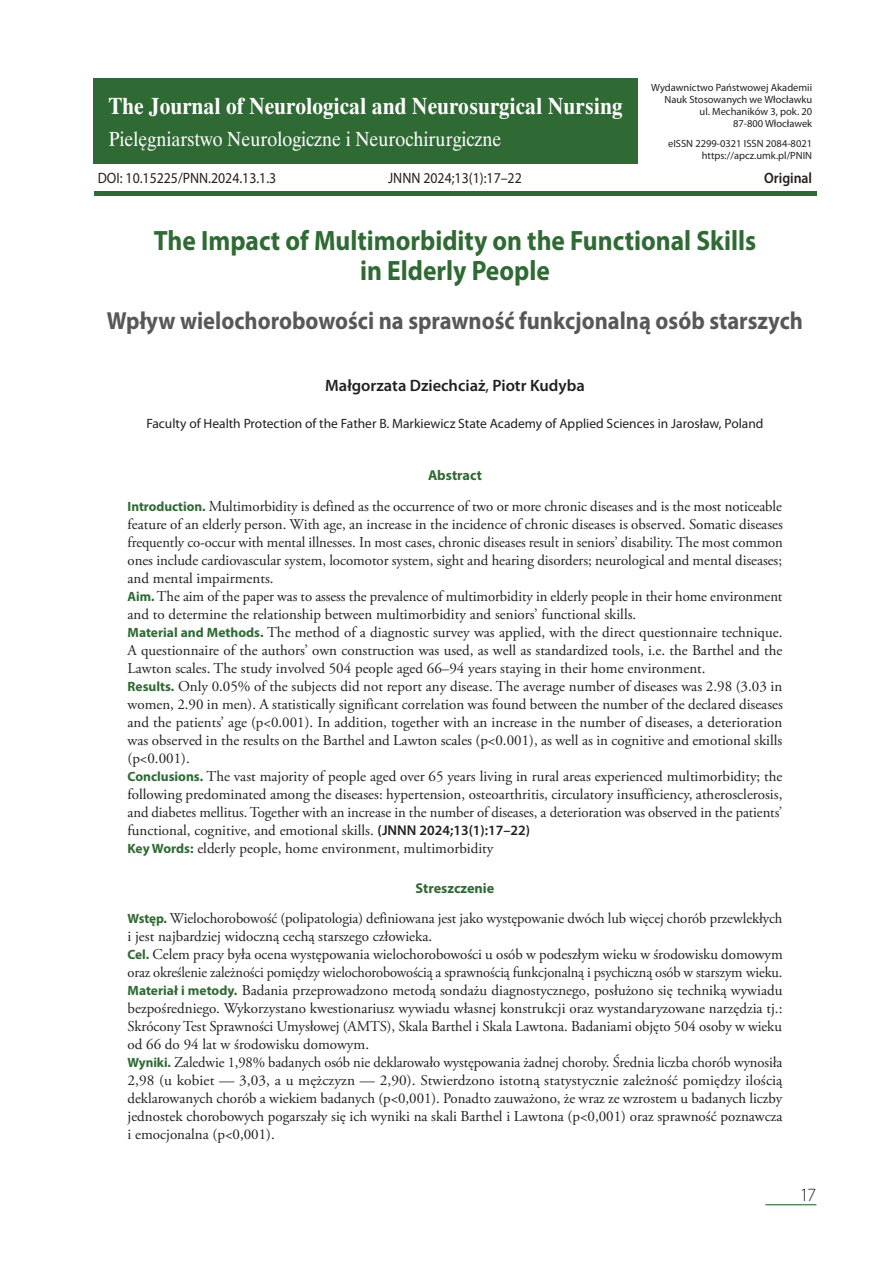
<style>
.page{position:relative;width:893px;height:1263px;background:#fff}
.page>*{position:absolute;margin:0;border:0;box-sizing:border-box;transform-origin:0 0}
.t1{font:700 28.05px/30.6px "Myriad Pro";color:#2f6a34;text-align:center;scale:.91 1}
.t2{font:700 24.75px "Myriad Pro";color:#57585a;scale:.91 1}
.t3{font:700 21px "Dutch 801 Rm PL";color:#fff;scale:.9 1}
.t4{font:19.5px "Dutch 801 Rm PL";color:#fff;scale:.9 1}
.t5{font:300 18.75px "Myriad Pro";color:#231f20}
.t6{font:600 16.5px "Myriad Pro";color:#231f20}
.t7{font:15px/18px "Adobe Garamond Pro";color:#231f20}
.t8{font:15px "Myriad Pro";color:#231f20;scale:.92 1}
.t9{font:600 15px "Myriad Pro";color:#231f20;scale:.92 1}
.t10{font:700 14.25px "Myriad Pro";color:#2f6a34}
.t11{font:13.5px "Myriad Pro";color:#231f20}
.t12{font:10.5px/12px "Myriad Pro";color:#231f20;text-align:right}
.s1{font-weight:400}
.s2{font-family:"Myriad Pro";font-weight:700;font-size:13.5px;color:#2f6a34}
.s3{font-family:"Myriad Pro";font-weight:600;font-size:14.25px}
</style>
<div class="page">
<hr style="left:765px;top:1204px;width:51px;height:1px;background:#2f6a34">
<div style="left:94px;top:79px;width:544px;height:85px;background:#2f6a34"></div>
<div style="left:94px;top:191px;width:722px;height:5px;background:#2f6a34"></div>
<p class="t12" style="left:651px;top:81px;width:162px">Wydawnictwo Państwowej Akademii<br>Nauk Stosowanych we Włocławku<br>ul. Mechaników 3, pok. 20<br>87-800 Włocławek</p>
<p class="t12" style="left:668px;top:138px;width:146px">eISSN 2299-0321 ISSN 2084-8021 https://apcz.umk.pl/PNIN</p>
<h3 class="t3" style="left:109px;top:91px;width:572px">The Journal of Neurological and Neurosurgical Nursing</h3>
<h3 class="t4" style="left:109px;top:126px;width:438px">Pielęgniarstwo Neurologiczne i Neurochirurgiczne</h3>
<p class="t8" style="left:98px;top:169px;width:196px">DOI: 10.15225/PNN.2024.13.1.3</p>
<p class="t8" style="left:388px;top:169px;width:147px">JNNN 2024;13(1):17–22</p>
<p class="t9" style="left:764px;top:168px;width:54px">Original</p>
<h1 class="t1" style="left:154px;top:224px;width:663px">The Impact of Multimorbidity on the Functional Skills in Elderly People</h1>
<h2 class="t2" style="left:107px;top:304px;width:766px">Wpływ wielochorobowości na sprawność funkcjonalną osób starszych</h2>
<p class="t6" style="left:325px;top:375px;width:261px">Małgorzata Dziechciaż<span class="s1">,</span> Piotr Kudyba</p>
<p class="t11" style="left:146px;top:416px;width:619px">Faculty of Health Protection of the Father B. Markiewicz State Academy of Applied Sciences in Jarosław, Poland</p>
<p class="t10" style="left:428px;top:466px;width:55px">Abstract</p>
<p class="t7" style="left:128px;top:498px;width:657px"><span class="s2">Introduction.</span> Multimorbidity is defined as the occurrence of two or more chronic diseases and is the most noticeable feature of an elderly person. With age, an increase in the incidence of chronic diseases is observed. Somatic diseases frequently co-occur with mental illnesses. In most cases, chronic diseases result in seniors’ disability. The most common ones include cardiovascular system, locomotor system, sight and hearing disorders; neurological and mental diseases; and mental impairments.<br><span class="s2">Aim.</span> The aim of the paper was to assess the prevalence of multimorbidity in elderly people in their home environment and to determine the relationship between multimorbidity and seniors’ functional skills.<br><span class="s2">Material and Methods.</span> The method of a diagnostic survey was applied, with the direct questionnaire technique.<br>A questionnaire of the authors’ own construction was used, as well as standardized tools, i.e. the Barthel and the Lawton scales. The study involved 504 people aged 66–94 years staying in their home environment.<br><span class="s2">Results.</span> Only 0.05% of the subjects did not report any disease. The average number of diseases was 2.98 (3.03 in women, 2.90 in men). A statistically significant correlation was found between the number of the declared diseases and the patients’ age (p&lt;0.001). In addition, together with an increase in the number of diseases, a deterioration was observed in the results on the Barthel and Lawton scales (p&lt;0.001), as well as in cognitive and emotional skills (p&lt;0.001).<br><span class="s2">Conclusions.</span> The vast majority of people aged over 65 years living in rural areas experienced multimorbidity; the following predominated among the diseases: hypertension, osteoarthritis, circulatory insufficiency, atherosclerosis, and diabetes mellitus. Together with an increase in the number of diseases, a deterioration was observed in the patients’ functional, cognitive, and emotional skills. <span class="s3">(JNNN 2024;13(1):17–22)<br></span><span class="s2">Key Words:</span> elderly people, home environment, multimorbidity</p>
<p class="t10" style="left:416px;top:878px;width:80px">Streszczenie</p>
<p class="t7" style="left:128px;top:910px;width:657px"><span class="s2">Wstęp.</span> Wielochorobowość (polipatologia) definiowana jest jako występowanie dwóch lub więcej chorób przewlekłych i jest najbardziej widoczną cechą starszego człowieka.<br><span class="s2">Cel.</span> Celem pracy była ocena występowania wielochorobowości u osób w podeszłym wieku w środowisku domowym oraz określenie zależności pomiędzy wielochorobowością a sprawnością funkcjonalną i psychiczną osób w starszym wieku.<br><span class="s2">Materiał i metody.</span> Badania przeprowadzono metodą sondażu diagnostycznego, posłużono się techniką wywiadu bezpośredniego. Wykorzystano kwestionariusz wywiadu własnej konstrukcji oraz wystandaryzowane narzędzia tj.:<br>Skrócony Test Sprawności Umysłowej (AMTS), Skala Barthel i Skala Lawtona. Badaniami objęto 504 osoby w wieku od 66 do 94 lat w środowisku domowym.<br><span class="s2">Wyniki.</span> Zaledwie 1,98% badanych osób nie deklarowało występowania żadnej choroby. Średnia liczba chorób wynosiła 2,98 (u kobiet — 3,03, a u mężczyzn — 2,90). Stwierdzono istotną statystycznie zależność pomiędzy ilością deklarowanych chorób a wiekiem badanych (p&lt;0,001). Ponadto zauważono, że wraz ze wzrostem u badanych liczby jednostek chorobowych pogarszały się ich wyniki na skali Barthel i Lawtona (p&lt;0,001) oraz sprawność poznawcza i emocjonalna (p&lt;0,001).</p>
<p class="t5" style="left:800px;top:1183px;width:18px">17</p>
</div>
